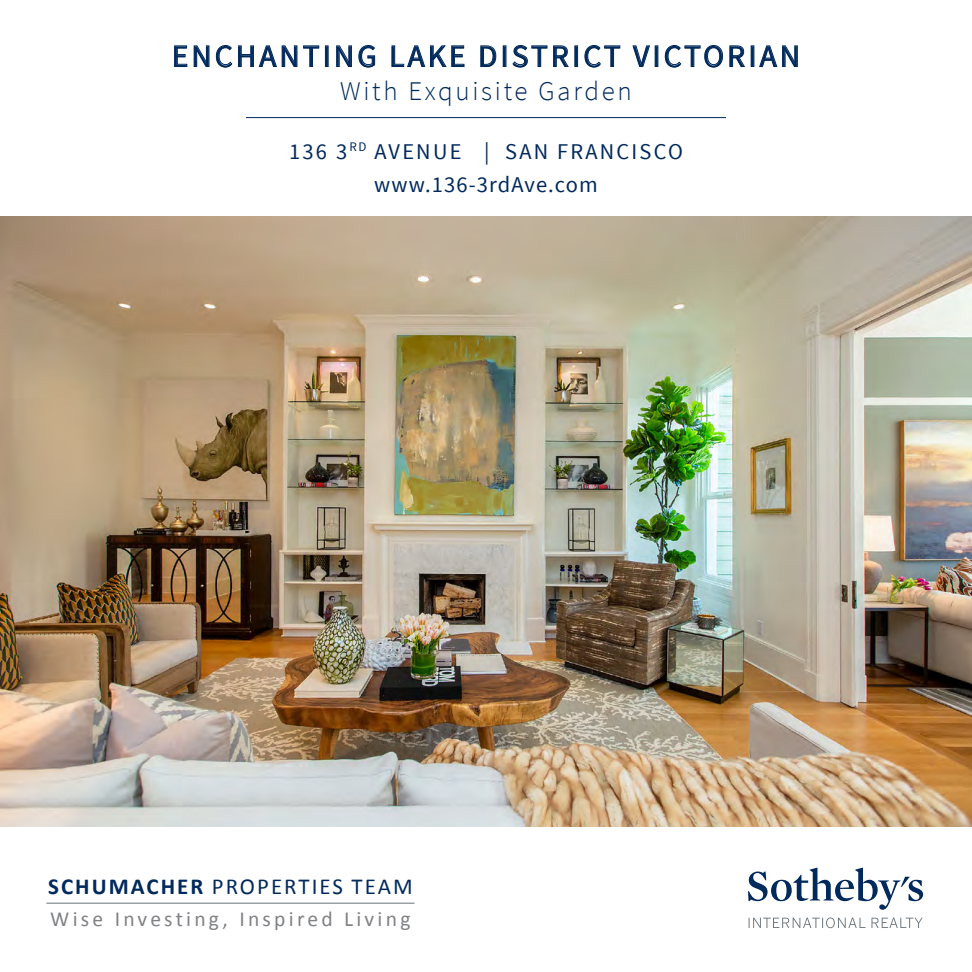
<style>
.page{position:relative;width:972px;height:972px;background:#fff}
.page>*{position:absolute;margin:0;border:0;box-sizing:border-box;transform-origin:0 0}
.Features{font:31.5px "Source Sans Pro";letter-spacing:.1em;color:#00295c}
.Features-2{font:300 27px "Source Sans Pro";letter-spacing:.1em;color:#00295c}
.t1{font:22.95px "Calibri";letter-spacing:.09em;color:#00295c}
.Features-3{font:22.5px "Source Sans Pro";letter-spacing:.095em;color:#00295c}
.Features-4{font:22.5px "Source Sans Pro";letter-spacing:.05em;color:#00295c}
.t2{font:21.6px "Calibri";letter-spacing:.15em;color:#808285}
.s1{font-weight:700}
</style>
<div class="page">
<img style="left:0;top:216px;width:972px;height:611px">
<hr style="left:46px;top:903px;width:369px;height:1px;background:#677379">
<svg style="left:175px;top:46px;width:12px;height:21px"></svg>
<svg style="left:194px;top:46px;width:15px;height:21px"></svg>
<svg style="left:216px;top:45px;width:16px;height:22px"></svg>
<svg style="left:238px;top:46px;width:38px;height:21px"></svg>
<svg style="left:282px;top:46px;width:15px;height:21px"></svg>
<svg style="left:304px;top:46px;width:15px;height:21px"></svg>
<div style="left:325px;top:46px;width:3px;height:21px;border:1px solid #00295c"></div>
<svg style="left:337px;top:46px;width:15px;height:21px"></svg>
<svg style="left:359px;top:45px;width:16px;height:22px"></svg>
<svg style="left:392px;top:46px;width:54px;height:21px"></svg>
<svg style="left:452px;top:46px;width:12px;height:21px"></svg>
<svg style="left:481px;top:46px;width:15px;height:21px"></svg>
<div style="left:503px;top:46px;width:3px;height:21px;border:1px solid #00295c"></div>
<svg style="left:513px;top:45px;width:34px;height:22px"></svg>
<svg style="left:554px;top:46px;width:14px;height:21px"></svg>
<div style="left:575px;top:46px;width:3px;height:21px;border:1px solid #00295c"></div>
<svg style="left:585px;top:45px;width:35px;height:22px"></svg>
<svg style="left:633px;top:46px;width:17px;height:21px"></svg>
<svg style="left:665px;top:45px;width:58px;height:22px"></svg>
<svg style="left:730px;top:46px;width:14px;height:21px"></svg>
<svg style="left:760px;top:46px;width:37px;height:21px"></svg>
<hr style="left:246px;top:117px;width:480px;height:1px;background:#00295c">
<svg style="left:748px;top:868px;width:175px;height:42px"></svg>
<svg style="left:749px;top:917px;width:174px;height:11px"></svg>
<p class="Features" style="left:172px;top:37px;width:630px">ENCHANTING LAKE DISTRICT VICTORIAN</p>
<p class="Features-2" style="left:340px;top:74px;width:293px">With Exquisite Garden</p>
<p class="Features-3" style="left:289px;top:137px;width:395px">136 3<sup>RD</sup> AVENUE | SAN FRANCISCO</p>
<p class="Features-4" style="left:374px;top:170px;width:225px">www.136-3rdAve.com</p>
<p class="t1" style="left:48px;top:872px;width:366px"><span class="s1">SCHUMACHER</span> PROPERTIES TEAM</p>
<p class="t2" style="left:50px;top:905px;width:362px">Wise Investing, Inspired Living</p>
</div>
